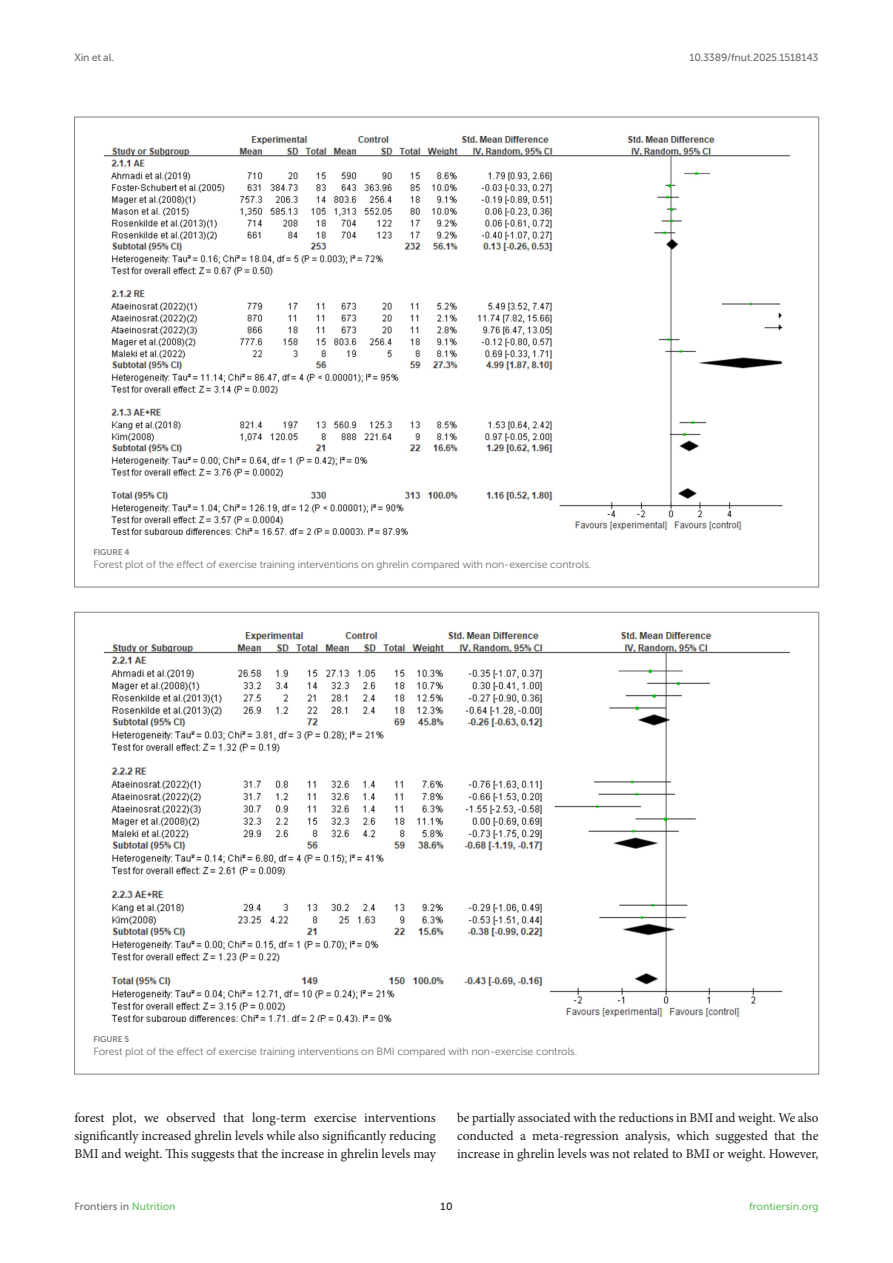
<style>
.page{position:relative;width:893px;height:1263px;background:#fff}
.page>*{position:absolute;margin:0;border:0;box-sizing:border-box;transform-origin:0 0}
.TEXT{font:13.5px/18px "Minion Pro";letter-spacing:-.01em;color:#1b1c1b;text-align:justify}
.FIG_LEG{font:10.5px "Museo Sans 300";letter-spacing:-.01em;color:#706f70}
.t1{font:10.5px "Museo Sans 500";letter-spacing:-.015em;color:#706f70}
.t2{font:10.5px "Museo Sans 500";color:#65c161}
.t3{font:10.5px "Museo Sans 500";color:#1b1c1b}
.FIG_HD{font:8.25px "Museo Sans 700";letter-spacing:-.01em;color:#7e7f7f}
.s1{color:#65c161}
</style>
<div class="page">
<img style="left:104px;top:631px;width:686px;height:391px">
<img style="left:104px;top:136px;width:686px;height:399px">
<p class="t1" style="left:74px;top:51px;width:41px">Xin et al.</p>
<p class="t1" style="left:689px;top:51px;width:131px">10.3389/fnut.2025.1518143</p>
<p class="FIG_HD" style="left:94px;top:547px;width:37px">FIGURE 4</p>
<p class="FIG_LEG" style="left:94px;top:559px;width:499px">Forest plot of the effect of exercise training interventions on ghrelin compared with non-exercise controls.</p>
<p class="FIG_HD" style="left:94px;top:1034px;width:37px">FIGURE 5</p>
<p class="FIG_LEG" style="left:94px;top:1046px;width:485px">Forest plot of the effect of exercise training interventions on BMI compared with non-exercise controls.</p>
<p class="TEXT" style="left:74px;top:1109px;width:363px">forest plot, we observed that long-term exercise interventions significantly increased ghrelin levels while also significantly reducing BMI and weight. This suggests that the increase in ghrelin levels may</p>
<p class="TEXT" style="left:457px;top:1109px;width:363px">be partially associated with the reductions in BMI and weight. We also conducted a meta-regression analysis, which suggested that the increase in ghrelin levels was not related to BMI or weight. However,</p>
<p class="t1" style="left:74px;top:1200px;width:103px">Frontiers in <span class="s1">Nutrition</span></p>
<p class="t3" style="left:440px;top:1200px;width:14px">10</p>
<p class="t2" style="left:749px;top:1200px;width:71px">frontiersin.org</p>
</div>
